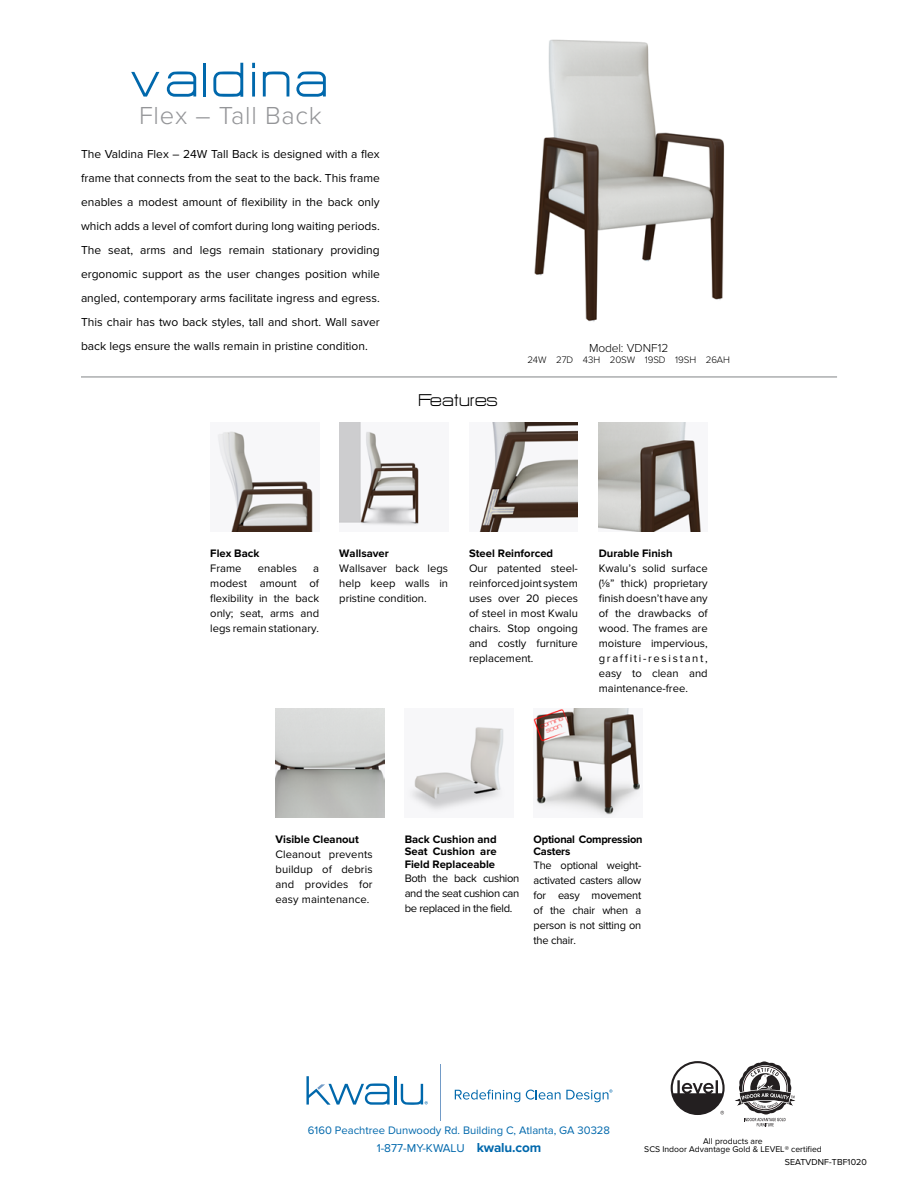
<style>
.page{position:relative;width:918px;height:1188px;background:#fff}
.page>*{position:absolute;margin:0;border:0;box-sizing:border-box;transform-origin:0 0}
.t1{font:60px "HURTMOLD";letter-spacing:.03em;color:#0068ac}
.t2{font:300 25.5px "Proxima Nova";letter-spacing:.03em;color:#949598}
.t3{font:21px "HURTMOLD";color:#000}
.t4{font:12px/24px "Proxima Nova";color:#000;text-align:justify}
.t5{font:300 12px "Proxima Nova";color:#000}
.t6{font:11.85px "Proxima Nova";color:#0068ac}
.t7{font:11.25px/15px "Proxima Nova";color:#000;text-align:justify}
.t8{font:700 11.25px/12.8px "Proxima Nova";color:#000;text-align:justify}
.t9{font:11.25px "Proxima Nova";color:#0068ac}
.t10{font:700 11.25px/12.8px "Proxima Nova";letter-spacing:-.02em;color:#000}
.t11{font:300 9.75px "Proxima Nova";letter-spacing:-.01em;color:#000}
.t12{font:9px "Proxima Nova";color:#000}
.t13{font:8.7px/8.7px "Proxima Nova";color:#000;text-align:center}
.s1{font-weight:700;font-size:13.5px}
</style>
<div class="page">
<hr style="left:81px;top:376px;width:756px;height:2px;background:#909294">
<img style="left:599px;top:423px;width:102px;height:109px">
<img style="left:339px;top:423px;width:80px;height:103px">
<img style="left:479px;top:423px;width:99px;height:109px">
<img style="left:217px;top:431px;width:96px;height:101px">
<img style="left:276px;top:709px;width:109px;height:109px">
<hr style="left:440px;top:1065px;width:1px;height:56px;background:#729bc7">
<hr style="left:394px;top:1076px;width:3px;height:29px;background:#0068ac">
<svg style="left:401px;top:1084px;width:27px;height:21px"></svg>
<svg style="left:306px;top:1076px;width:84px;height:29px"></svg>
<svg style="left:455px;top:1090px;width:65px;height:12px"></svg>
<svg style="left:526px;top:1089px;width:86px;height:13px"></svg>
<img style="left:534px;top:39px;width:191px;height:283px">
<svg style="left:671px;top:1061px;width:54px;height:54px"></svg>
<svg style="left:735px;top:1061px;width:61px;height:65px"></svg>
<img style="left:409px;top:727px;width:95px;height:85px">
<img style="left:534px;top:709px;width:107px;height:109px">
<h1 class="t1" style="left:131px;top:49px;width:200px">valdina</h1>
<h2 class="t2" style="left:139px;top:101px;width:184px">Flex – Tall Back</h2>
<p class="t4" style="left:81px;top:142px;width:300px">The Valdina Flex – 24W Tall Back is designed with a flex frame that connects from the seat to the back. This frame enables a modest amount of flexibility in the back only which adds a level of comfort during long waiting periods.<br>The seat, arms and legs remain stationary providing ergonomic support as the user changes position while angled, contemporary arms facilitate ingress and egress.<br>This chair has two back styles, tall and short. Wall saver back legs ensure the walls remain in pristine condition.</p>
<h3 class="t3" style="left:419px;top:389px;width:81px">Features</h3>
<p class="t5" style="left:589px;top:341px;width:81px">Model: VDNF12</p>
<p class="t11" style="left:527px;top:354px;width:204px">24W 27D 43H 20SW 19SD 19SH 26AH</p>
<p class="t8" style="left:210px;top:547px;width:51px">Flex Back</p>
<p class="t7" style="left:210px;top:561px;width:33px">Frame</p>
<p class="t7" style="left:258px;top:561px;width:41px">enables</p>
<p class="t7" style="left:210px;top:561px;width:110px;text-indent:103px">a modest amount of flexibility in the back only; seat, arms and legs remain stationary.</p>
<p class="t8" style="left:339px;top:547px;width:51px">Wallsaver</p>
<p class="t8" style="left:599px;top:547px;width:75px">Durable Finish</p>
<p class="t7" style="left:599px;top:561px;width:110px">Kwalu’s solid surface (1/8” thick) proprietary finish doesn’t have any of the drawbacks of wood. The frames are moisture impervious, graffiti-resistant, easy to clean and maintenance-free.</p>
<p class="t8" style="left:469px;top:547px;width:86px">Steel Reinforced</p>
<p class="t7" style="left:469px;top:561px;width:110px">Our patented steel&shy;reinforced joint system uses over 20 pieces of steel in most Kwalu chairs. Stop ongoing and costly furniture replacement.</p>
<p class="t7" style="left:339px;top:561px;width:110px">Wallsaver back legs help keep walls in pristine condition.</p>
<p class="t8" style="left:275px;top:833px;width:85px">Visible Cleanout</p>
<p class="t7" style="left:275px;top:847px;width:99px">Cleanout prevents buildup of debris and provides for easy maintenance.</p>
<p class="t8" style="left:405px;top:833px;width:93px">Back Cushion and Seat Cushion are Field Replaceable</p>
<p class="t7" style="left:405px;top:871px;width:116px">Both the back cushion and the seat cushion can be replaced in the field.</p>
<p class="t10" style="left:534px;top:833px;width:110px">Optional Compression<br>Casters</p>
<p class="t7" style="left:534px;top:858px;width:109px">The optional weight&shy;activated casters allow for easy movement of the chair when a person is not sitting on the chair.</p>
<p class="t9" style="left:308px;top:1124px;width:304px">6160 Peachtree Dunwoody Rd. Building C, Atlanta, GA 30328</p>
<p class="t6" style="left:377px;top:1142px;width:166px">1-877-MY-KWALU <span class="s1">kwalu.com</span></p>
<p class="t13" style="left:644px;top:1137px;width:179px">All products are<br>SCS Indoor Advantage Gold &amp; LEVEL® certified</p>
<p class="t12" style="left:785px;top:1157px;width:84px">SEATVDNF-TBF1020</p>
</div>
